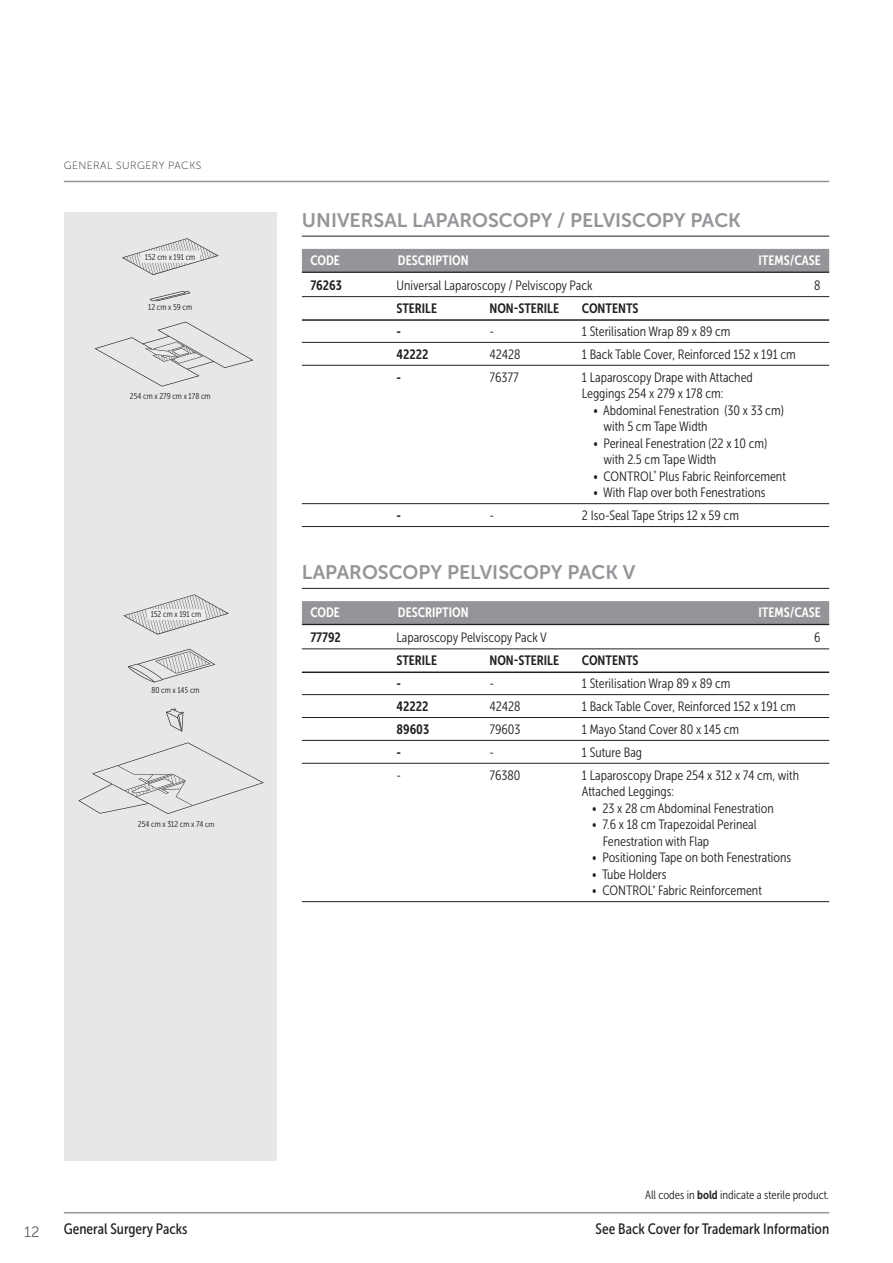
<style>
.page{position:relative;width:893px;height:1263px;background:#fff}
.page>*{position:absolute;margin:0;border:0;box-sizing:border-box;transform-origin:0 0}
.t1{font:19.5px "Museo Sans 700";color:#939598}
.t2{font:15px "Museo Sans Cond 500";color:#231f20}
.t3{font:15px "Museo Sans 300";color:#636366}
.t4{font:13.5px/16.5px "Museo Sans Cond 300";color:#231f20}
.t5{font:13.5px "Museo Sans Cond 700";color:#231f20}
.t6{font:13.5px "Museo Sans Cond 700";color:#fff}
.t7{font:12px "Museo Sans Cond 300";color:#231f20}
.t8{font:10.5px "Museo Sans 100";letter-spacing:.04em;color:#231f20}
.t9{font:8.4px "Museo Sans Cond 300";color:#1d1d1b}
.s1{font-family:"Museo Sans Cond 700"}
</style>
<div class="page">
<hr style="left:64px;top:1212px;width:765px;height:1px;background:#939598">
<div style="left:64px;top:213px;width:212px;height:948px;background:#e6e7e9"></div>
<hr style="left:64px;top:181px;width:765px;height:1px;background:#939598">
<hr style="left:302px;top:236px;width:527px;height:1px;background:#231f20">
<div style="left:302px;top:249px;width:527px;height:22px;background:#939598"></div>
<hr style="left:302px;top:271px;width:527px;height:2px;background:#231f20">
<hr style="left:302px;top:296px;width:527px;height:1px;background:#231f20">
<hr style="left:302px;top:319px;width:527px;height:2px;background:#231f20">
<hr style="left:302px;top:342px;width:527px;height:1px;background:#231f20">
<hr style="left:302px;top:365px;width:527px;height:1px;background:#231f20">
<hr style="left:302px;top:503px;width:527px;height:1px;background:#231f20">
<hr style="left:302px;top:526px;width:527px;height:1px;background:#231f20">
<hr style="left:302px;top:588px;width:527px;height:1px;background:#231f20">
<div style="left:302px;top:601px;width:527px;height:23px;background:#939598"></div>
<hr style="left:302px;top:624px;width:527px;height:1px;background:#231f20">
<hr style="left:302px;top:649px;width:527px;height:1px;background:#231f20">
<hr style="left:302px;top:671px;width:527px;height:2px;background:#231f20">
<hr style="left:302px;top:694px;width:527px;height:1px;background:#231f20">
<hr style="left:302px;top:717px;width:527px;height:1px;background:#231f20">
<hr style="left:302px;top:740px;width:527px;height:1px;background:#231f20">
<hr style="left:302px;top:763px;width:527px;height:1px;background:#231f20">
<hr style="left:302px;top:901px;width:527px;height:1px;background:#231f20">
<svg style="left:150px;top:291px;width:41px;height:10px"></svg>
<svg style="left:122px;top:238px;width:97px;height:37px"></svg>
<svg style="left:95px;top:322px;width:158px;height:65px"></svg>
<svg style="left:123px;top:594px;width:106px;height:41px"></svg>
<svg style="left:166px;top:708px;width:18px;height:24px"></svg>
<svg style="left:78px;top:742px;width:186px;height:72px"></svg>
<svg style="left:128px;top:649px;width:87px;height:34px"></svg>
<p class="t8" style="left:64px;top:160px;width:139px">GENERAL SURGERY PACKS</p>
<p class="t9" style="left:145px;top:252px;width:52px">152 cm x 191 cm</p>
<p class="t9" style="left:148px;top:303px;width:46px">12 cm x 59 cm</p>
<p class="t9" style="left:130px;top:392px;width:82px">254 cm x 279 cm x 178 cm</p>
<p class="t9" style="left:151px;top:610px;width:52px">152 cm x 191 cm</p>
<p class="t9" style="left:151px;top:685px;width:50px">80 cm x 145 cm</p>
<p class="t9" style="left:138px;top:820px;width:78px">254 cm x 312 cm x 74 cm</p>
<h1 class="t1" style="left:302px;top:210px;width:440px">UNIVERSAL LAPAROSCOPY / PELVISCOPY PACK</h1>
<p class="t6" style="left:310px;top:253px;width:31px">CODE</p>
<p class="t6" style="left:398px;top:253px;width:72px">DESCRIPTION</p>
<p class="t6" style="left:759px;top:253px;width:64px">ITEMS/CASE</p>
<p class="t5" style="left:310px;top:278px;width:33px">76263</p>
<p class="t4" style="left:396px;top:277px;width:198px">Universal Laparoscopy / Pelviscopy Pack</p>
<p class="t4" style="left:814px;top:277px;width:8px">8</p>
<p class="t5" style="left:396px;top:301px;width:42px">STERILE</p>
<p class="t5" style="left:489px;top:301px;width:71px">NON-STERILE</p>
<p class="t5" style="left:582px;top:301px;width:58px">CONTENTS</p>
<p class="t5" style="left:396px;top:324px;width:6px">-</p>
<p class="t4" style="left:489px;top:323px;width:6px">-</p>
<p class="t4" style="left:582px;top:323px;width:150px">1 Sterilisation Wrap 89 x 89 cm</p>
<p class="t5" style="left:396px;top:346px;width:33px">42222</p>
<p class="t4" style="left:489px;top:346px;width:33px">42428</p>
<p class="t4" style="left:582px;top:346px;width:215px">1 Back Table Cover, Reinforced 152 x 191 cm</p>
<p class="t5" style="left:396px;top:369px;width:6px">-</p>
<p class="t4" style="left:489px;top:369px;width:31px">76377</p>
<p class="t4" style="left:582px;top:369px;width:172px">1 Laparoscopy Drape with Attached<br>Le ggings 254 x 279 x 178 cm:</p>
<p class="t4" style="left:603px;top:402px;width:182px;text-indent:-10px">• Abdominal Fenestration (30 x 33 cm) with 5 cm Tape Width</p>
<p class="t4" style="left:603px;top:435px;width:165px;text-indent:-10px">• Perineal Fenestration (22 x 10 cm) with 2.5 cm Tape Width</p>
<p class="t4" style="left:593px;top:468px;width:194px">• CONTROL<sup>*</sup> Plus Fabric Reinforcement</p>
<p class="t4" style="left:593px;top:484px;width:174px">• With Flap over both Fenestrations</p>
<p class="t5" style="left:396px;top:508px;width:6px">-</p>
<p class="t4" style="left:489px;top:507px;width:6px">-</p>
<p class="t4" style="left:582px;top:507px;width:159px">2 Iso-Seal Tape Strips 12 x 59 cm</p>
<h1 class="t1" style="left:302px;top:562px;width:335px">LAPAROSCOPY PELVISCOPY PACK V</h1>
<p class="t6" style="left:310px;top:605px;width:31px">CODE</p>
<p class="t6" style="left:398px;top:605px;width:72px">DESCRIPTION</p>
<p class="t6" style="left:759px;top:605px;width:64px">ITEMS/CASE</p>
<p class="t5" style="left:310px;top:630px;width:32px">77792</p>
<p class="t4" style="left:396px;top:629px;width:152px">Laparoscopy Pelviscopy Pack V</p>
<p class="t4" style="left:814px;top:629px;width:8px">6</p>
<p class="t5" style="left:396px;top:653px;width:42px">STERILE</p>
<p class="t5" style="left:489px;top:653px;width:71px">NON-STERILE</p>
<p class="t5" style="left:582px;top:653px;width:58px">CONTENTS</p>
<p class="t5" style="left:396px;top:676px;width:6px">-</p>
<p class="t4" style="left:489px;top:675px;width:6px">-</p>
<p class="t4" style="left:582px;top:675px;width:150px">1 Sterilisation Wrap 89 x 89 cm</p>
<p class="t5" style="left:396px;top:699px;width:33px">42222</p>
<p class="t4" style="left:489px;top:698px;width:33px">42428</p>
<p class="t4" style="left:582px;top:698px;width:215px">1 Back Table Cover, Reinforced 152 x 191 cm</p>
<p class="t5" style="left:396px;top:722px;width:34px">89603</p>
<p class="t4" style="left:489px;top:721px;width:32px">79603</p>
<p class="t4" style="left:582px;top:721px;width:159px">1 Mayo Stand Cover 80 x 145 cm</p>
<p class="t5" style="left:396px;top:744px;width:6px">-</p>
<p class="t4" style="left:489px;top:744px;width:6px">-</p>
<p class="t4" style="left:582px;top:744px;width:62px">1 Suture Bag</p>
<p class="t4" style="left:396px;top:767px;width:6px">-</p>
<p class="t4" style="left:489px;top:767px;width:32px">76380</p>
<p class="t4" style="left:582px;top:767px;width:219px">1 Laparoscopy Drape 254 x 312 x 74 cm, with<br>At tached Leggings:</p>
<p class="t4" style="left:592px;top:800px;width:183px">• 23 x 28 cm Abdominal Fenestration</p>
<p class="t4" style="left:603px;top:816px;width:156px;text-indent:-11px">• 7.6 x 18 cm Trapezoidal Perineal<br>Fenestration with Flap</p>
<p class="t4" style="left:592px;top:849px;width:201px">• Positioning Tape on both Fenestrations</p>
<p class="t4" style="left:592px;top:866px;width:76px">• Tube Holders</p>
<p class="t4" style="left:592px;top:882px;width:171px">• CONTROL<sup>*</sup> Fabric Reinforcement</p>
<p class="t3" style="left:24px;top:1223px;width:17px">12</p>
<p class="t7" style="left:645px;top:1188px;width:186px">All codes in <span class="s1">bold</span> indicate a sterile product.</p>
<p class="t2" style="left:64px;top:1220px;width:125px">General Surgery Packs</p>
<p class="t2" style="left:596px;top:1220px;width:235px">See Back Cover for Trademark Information</p>
</div>
